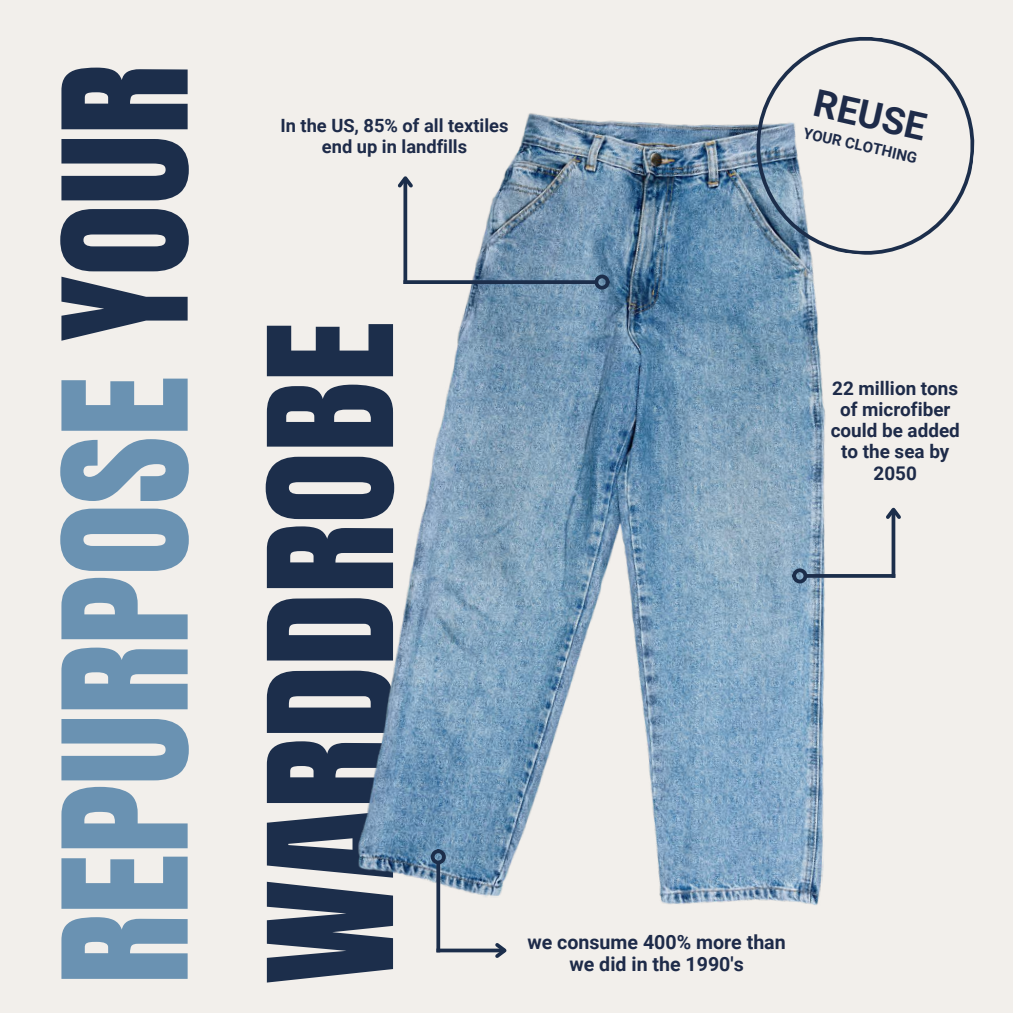
<style>
.page{position:relative;width:1013px;height:1013px;background:#fff}
.page>*{position:absolute;margin:0;border:0;box-sizing:border-box;transform-origin:0 0}
.t1{font:146.88px/205.4px "Anton";color:#1c2e4b}
.t2{font:700 37.5px "Roboto";color:#1e2b49}
.t3{font:700 19.62px/22px "Roboto";color:#1e2b49;text-align:center}
.t4{font:700 18.88px/21.2px "Roboto";color:#1e2b49;text-align:center}
.t5{font:700 18.25px/20.6px "Roboto";color:#1e2b49;text-align:center}
.t6{font:700 15px "Roboto";color:#1e2b49}
.s1{color:#6a92b2}
</style>
<div class="page">
<div style="left:0;top:0;width:1012px;height:1012px;background:#f2efeb"></div>
<img style="left:357px;top:113px;width:469px;height:801px">
<svg style="left:407px;top:280px;width:187px;height:4px"></svg>
<div style="left:594px;top:274px;width:15px;height:15px;border:4px solid #1c2e4b;border-radius:50%"></div>
<svg style="left:403px;top:191px;width:4px;height:93px"></svg>
<svg style="left:394px;top:172px;width:22px;height:19px"></svg>
<svg style="left:807px;top:574px;width:84px;height:4px"></svg>
<div style="left:792px;top:568px;width:15px;height:15px;border:4px solid #1c2e4b;border-radius:50%"></div>
<svg style="left:891px;top:522px;width:4px;height:56px"></svg>
<svg style="left:886px;top:507px;width:15px;height:15px"></svg>
<svg style="left:436px;top:864px;width:4px;height:84px"></svg>
<div style="left:431px;top:849px;width:15px;height:15px;border:4px solid #1c2e4b;border-radius:50%"></div>
<svg style="left:436px;top:948px;width:56px;height:4px"></svg>
<svg style="left:492px;top:943px;width:15px;height:15px"></svg>
<svg style="left:751px;top:37px;width:224px;height:223px"></svg>
<h1 class="t1" style="left:25px;top:984px;width:921px;rotate:-90deg"><span class="s1">REPURPOSE</span> YOUR<br>WARDDROBE</h1>
<p class="t5" style="left:280px;top:116px;width:230px">In the US, 85% of all textiles end up in landfills</p>
<h2 class="t2" style="left:819px;top:81px;width:115px;rotate:13deg">REUSE</h2>
<p class="t6" style="left:805px;top:124px;width:118px;rotate:13deg">YOUR CLOTHING</p>
<p class="t4" style="left:830px;top:377px;width:131px">22 million tons of microfiber could be added to the sea by<br>2050</p>
<p class="t3" style="left:527px;top:931px;width:260px">we consume 400% more than we did in the 1990's</p>
</div>
